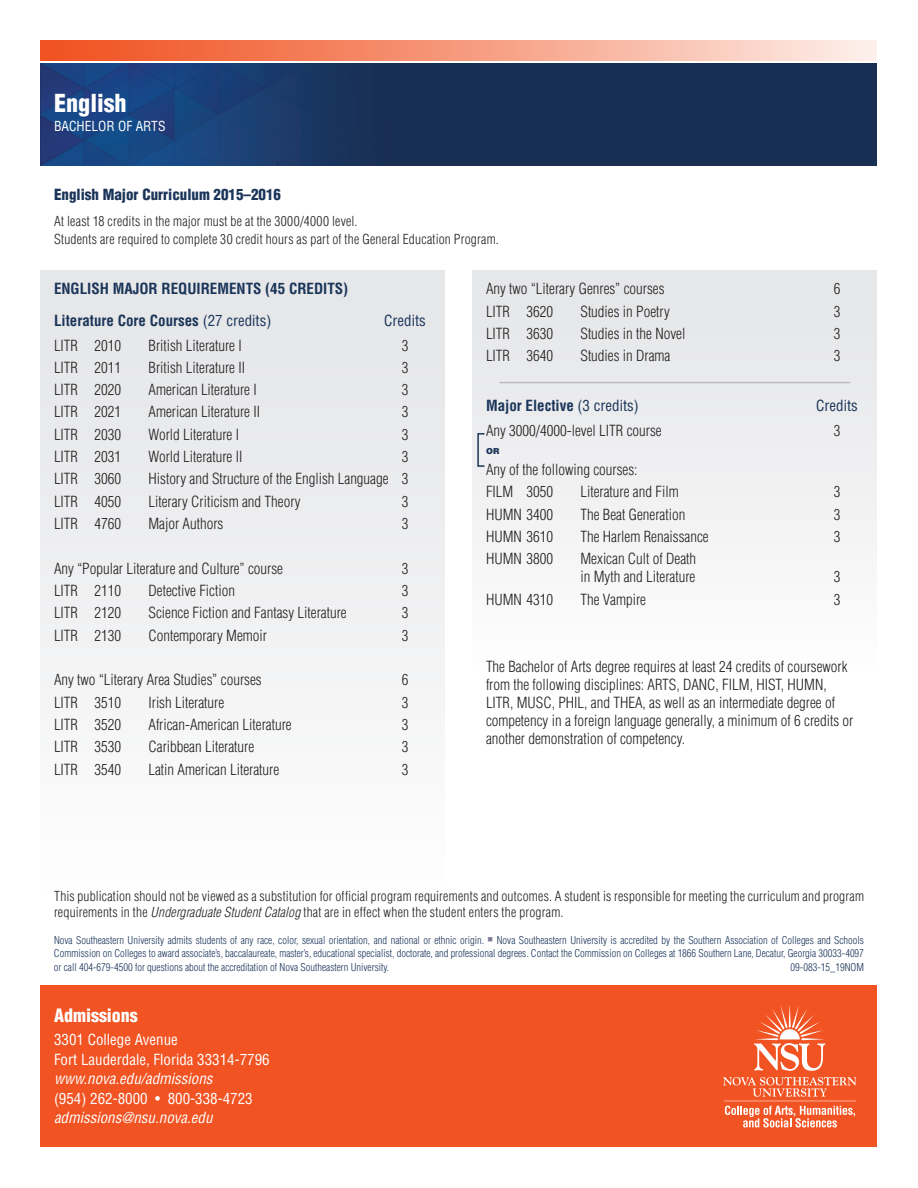
<style>
.page{position:relative;width:918px;height:1188px;background:#fff}
.page>*{position:absolute;margin:0;border:0;box-sizing:border-box;transform-origin:0 0}
.t1{font:900 condensed 24.15px "Helvetica LT Std";color:#fff}
.t2{font:900 condensed 18px "Helvetica LT Std";color:#fff}
.t3{font:300 condensed 15px/18px "Helvetica LT Std";color:#231f20}
.t4{font:700 condensed 15px/31.5px "Helvetica LT Std";color:#1b355a}
.t5{font:condensed 15px/19.5px "Helvetica LT Std";color:#fff}
.t6{font:italic condensed 15px "Helvetica LT Std";color:#fff}
.t7{font:900 condensed 15px "Helvetica LT Std";color:#1b355a}
.t8{font:condensed 15px "Helvetica LT Std";color:#1b355a}
.t9{font:300 condensed 13.5px/18.3px "Helvetica LT Std";letter-spacing:.015em;color:#231f20}
.t10{font:condensed 13.5px "Helvetica LT Std";color:#fff}
.t11{font:300 condensed 10.5px/13.5px "Helvetica LT Std";color:#1b355a;text-align:justify}
.t12{font:900 8.25px "Helvetica LT Std";color:#1b355a}
.s1{font-weight:400}
.s2{font-style:italic}
.s3{color:#7c7d96}
</style>
<div class="page">
<img style="left:40px;top:64px;width:837px;height:101px">
<div style="left:40px;top:986px;width:838px;height:162px;background:#f15322"></div>
<div style="left:40px;top:40px;width:878px;height:21px;background:linear-gradient(to right,#f04b17,#fef4f2)"></div>
<div style="left:878px;top:22px;width:40px;height:42px;background:#fff"></div>
<div style="left:472px;top:270px;width:406px;height:403px;background:linear-gradient(to right,#f0f1f2,#f0f1f2)"></div>
<div style="left:40px;top:270px;width:406px;height:622px;background:linear-gradient(to right,#f0f1f2,#f0f1f2)"></div>
<svg style="left:723px;top:1077px;width:133px;height:51px"></svg>
<svg style="left:754px;top:1004px;width:71px;height:67px"></svg>
<hr style="left:500px;top:382px;width:350px;height:1px;background:#bcbdc0">
<div style="left:477px;top:433px;width:8px;height:34px;border:2px solid #1b355a"></div>
<h1 class="t1" style="left:54px;top:88px;width:74px">English</h1>
<p class="t10" style="left:54px;top:118px;width:113px">Bachelor of ARTS</p>
<p class="t7" style="left:54px;top:185px;width:229px">English Major Curriculum 2015–2016</p>
<p class="t9" style="left:54px;top:212px;width:446px">At least 18 credits in the major must be at the 3000/4000 level.<br>Students are required to complete 30 credit hours as part of the General Education Program.</p>
<p class="t4" style="left:54px;top:273px;width:296px">English Major Requirements (45 credits)<br>Literature Core Courses <span class="s1">(27 credits)</span></p>
<p class="t8" style="left:384px;top:311px;width:43px">C redits</p>
<p class="t3" style="left:54px;top:336px;width:69px">LITR 2010</p>
<p class="t3" style="left:148px;top:336px;width:95px">British Literature I</p>
<p class="t3" style="left:402px;top:336px;width:8px">3</p>
<p class="t3" style="left:54px;top:358px;width:69px">LITR 2011</p>
<p class="t3" style="left:149px;top:358px;width:98px">British Literature II</p>
<p class="t3" style="left:402px;top:358px;width:8px">3</p>
<p class="t3" style="left:54px;top:381px;width:69px">LITR 2020</p>
<p class="t3" style="left:149px;top:381px;width:110px">American Literature I</p>
<p class="t3" style="left:402px;top:381px;width:8px">3</p>
<p class="t3" style="left:54px;top:403px;width:69px">LITR 2021</p>
<p class="t3" style="left:149px;top:403px;width:113px">American Literature II</p>
<p class="t3" style="left:402px;top:403px;width:8px">3</p>
<p class="t3" style="left:54px;top:425px;width:69px">LITR 2030</p>
<p class="t3" style="left:149px;top:425px;width:92px">World Literature I</p>
<p class="t3" style="left:402px;top:425px;width:8px">3</p>
<p class="t3" style="left:54px;top:448px;width:69px">LITR 2031</p>
<p class="t3" style="left:149px;top:448px;width:95px">World Literature II</p>
<p class="t3" style="left:402px;top:448px;width:8px">3</p>
<p class="t3" style="left:54px;top:470px;width:69px">LITR 3060</p>
<p class="t3" style="left:149px;top:470px;width:261px">History and Structure of the English Language 3</p>
<p class="t3" style="left:54px;top:492px;width:69px">LITR 4050</p>
<p class="t3" style="left:149px;top:492px;width:154px">Literary Criticism and Theory</p>
<p class="t3" style="left:402px;top:492px;width:8px">3</p>
<p class="t3" style="left:54px;top:515px;width:69px">LITR 4760</p>
<p class="t3" style="left:149px;top:515px;width:76px">Major Authors</p>
<p class="t3" style="left:402px;top:515px;width:8px">3</p>
<p class="t3" style="left:54px;top:559px;width:231px">Any “Popular Literature and Culture” course</p>
<p class="t3" style="left:402px;top:559px;width:8px">3</p>
<p class="t3" style="left:54px;top:582px;width:69px">LITR 2110</p>
<p class="t3" style="left:149px;top:582px;width:88px">Detective Fiction</p>
<p class="t3" style="left:402px;top:582px;width:8px">3</p>
<p class="t3" style="left:54px;top:604px;width:69px">LITR 2120</p>
<p class="t3" style="left:149px;top:604px;width:200px">Science Fiction and Fantasy Literature</p>
<p class="t3" style="left:402px;top:604px;width:8px">3</p>
<p class="t3" style="left:54px;top:626px;width:69px">LITR 2130</p>
<p class="t3" style="left:149px;top:626px;width:120px">Contemporary Memoir</p>
<p class="t3" style="left:402px;top:626px;width:8px">3</p>
<p class="t3" style="left:54px;top:671px;width:209px">Any two “Literary Area Studies” courses</p>
<p class="t3" style="left:402px;top:671px;width:8px">6</p>
<p class="t3" style="left:54px;top:693px;width:69px">LITR 3510</p>
<p class="t3" style="left:149px;top:693px;width:77px">Irish Literature</p>
<p class="t3" style="left:402px;top:693px;width:8px">3</p>
<p class="t3" style="left:54px;top:715px;width:69px">LITR 3520</p>
<p class="t3" style="left:149px;top:715px;width:145px">African-American Literature</p>
<p class="t3" style="left:402px;top:715px;width:8px">3</p>
<p class="t3" style="left:54px;top:738px;width:69px">LITR 3530</p>
<p class="t3" style="left:149px;top:738px;width:107px">Caribbean Literature</p>
<p class="t3" style="left:402px;top:738px;width:8px">3</p>
<p class="t3" style="left:54px;top:760px;width:69px">LITR 3540</p>
<p class="t3" style="left:149px;top:760px;width:132px">Latin American Literature</p>
<p class="t3" style="left:402px;top:760px;width:8px">3</p>
<p class="t3" style="left:486px;top:280px;width:180px">Any two “Literary Genres” courses</p>
<p class="t3" style="left:834px;top:280px;width:8px">6</p>
<p class="t3" style="left:486px;top:302px;width:69px">LITR 3620</p>
<p class="t3" style="left:580px;top:302px;width:91px">Studies in Poetry</p>
<p class="t3" style="left:834px;top:302px;width:8px">3</p>
<p class="t3" style="left:486px;top:324px;width:69px">LITR 3630</p>
<p class="t3" style="left:581px;top:324px;width:106px">Studies in the Novel</p>
<p class="t3" style="left:834px;top:324px;width:8px">3</p>
<p class="t3" style="left:486px;top:347px;width:69px">LITR 3640</p>
<p class="t3" style="left:581px;top:347px;width:91px">Studies in Drama</p>
<p class="t3" style="left:834px;top:347px;width:8px">3</p>
<p class="t4" style="left:486px;top:390px;width:154px">Major Elective <span class="s1">(3 credits)</span></p>
<p class="t8" style="left:816px;top:396px;width:43px">C redits</p>
<p class="t3" style="left:486px;top:422px;width:177px">Any 3000/4000-level LITR course</p>
<p class="t3" style="left:834px;top:422px;width:8px">3</p>
<p class="t12" style="left:486px;top:446px;width:15px">OR</p>
<p class="t3" style="left:486px;top:458px;width:153px;line-height:22.4px">Any of the following courses:<br>FILM 3050</p>
<p class="t3" style="left:580px;top:483px;width:100px">Literature and Film</p>
<p class="t3" style="left:834px;top:483px;width:8px">3</p>
<p class="t3" style="left:486px;top:505px;width:69px">HUMN 3400</p>
<p class="t3" style="left:581px;top:505px;width:106px">The Beat Generation</p>
<p class="t3" style="left:834px;top:505px;width:8px">3</p>
<p class="t3" style="left:486px;top:528px;width:69px">HUMN 3610</p>
<p class="t3" style="left:581px;top:528px;width:130px">The Harlem Renaissance</p>
<p class="t3" style="left:834px;top:528px;width:8px">3</p>
<p class="t3" style="left:486px;top:550px;width:69px">HUMN 3800</p>
<p class="t3" style="left:581px;top:550px;width:117px">Mexican Cult of Death in Myth and Literature</p>
<p class="t3" style="left:834px;top:568px;width:8px">3</p>
<p class="t3" style="left:486px;top:590px;width:69px">HUMN 4310</p>
<p class="t3" style="left:581px;top:590px;width:67px">The Vampire</p>
<p class="t3" style="left:834px;top:590px;width:8px">3</p>
<p class="t3" style="left:486px;top:657px;width:369px">The Bachelor of Arts degree requires at least 24 credits of coursework from the following disciplines: ARTS, DANC, FILM, HIST, HUMN, LITR, MUSC, PHIL, and THEA, as well as an intermediate degree of competency in a foreign language generally, a minimum of 6 credits or another demonstration of competency.</p>
<p class="t9" style="left:54px;top:888px;width:812px;line-height:16.2px">This publication should not be viewed as a substitution for official program requirements and outcomes. A student is responsible for meeting the curriculum and program requirements in the <span class="s2">Undergraduate Student Catalog</span> that are in effect when the student enters the program.</p>
<p class="t11" style="left:54px;top:933px;width:812px">Nova Southeastern University admits students of any race, color, sexual orientation, and national or ethnic origin. <span class="s3">■</span> Nova Southeastern University is accredited by the Southern Association of Colleges and Schools Commission on Colleges to award associate’s, baccalaureate, master’s, educational specialist, doctorate, and professional degrees. Contact the Commission on Colleges at 1866 Southern Lane, Decatur, Georgia 30033-4097 or call 404-679-4500 for questions about the accreditation of Nova Southeastern University.</p>
<p class="t11" style="left:791px;top:960px;width:75px">09-083-15_19NOM</p>
<p class="t2" style="left:54px;top:1004px;width:85px">Admissions</p>
<p class="t5" style="left:54px;top:1030px;width:217px">3301 College Avenue<br>Fort Lauderdale, Florida 33314-7796</p>
<p class="t6" style="left:54px;top:1070px;width:160px">www.nova.edu/admissions</p>
<p class="t5" style="left:54px;top:1089px;width:200px">(954) 262-8000 • 800-338-4723</p>
<p class="t6" style="left:54px;top:1109px;width:160px">admissions@nsu.nova.edu</p>
</div>
